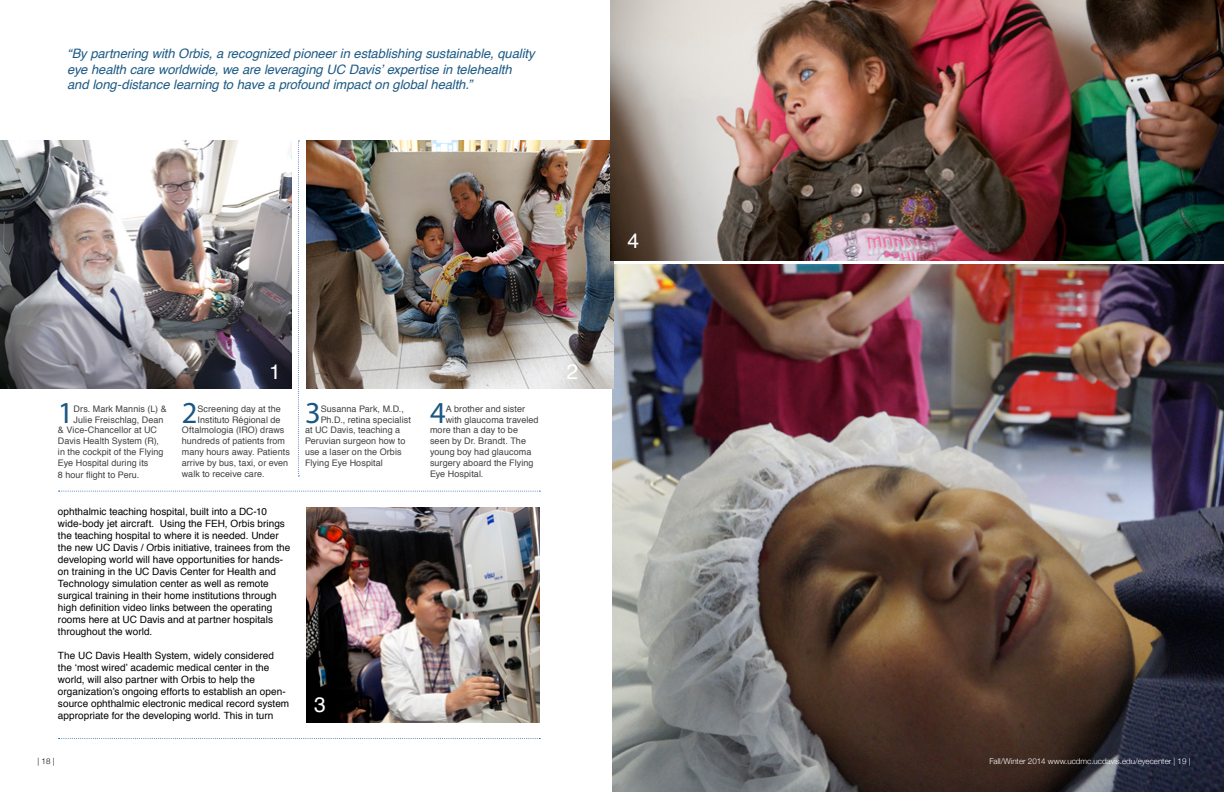
<style>
.page{position:relative;width:1224px;height:792px;background:#fff}
.page>*{position:absolute;margin:0;border:0;box-sizing:border-box;transform-origin:0 0}
.t1{font:30.6px "Myriad Pro";color:#1a5883}
.t2{font:21px "Helvetica";color:#fff}
.t3{font:italic 13px/15.6px "Helvetica";letter-spacing:-.005em;color:#1c5a85}
.t4{font:10px/12px "Helvetica";letter-spacing:.005em;color:#000}
.t5{font:9px "Helvetica";letter-spacing:.01em;color:#414042}
.t6{font:300 8px "Helvetica Neue";color:#fff}
.t7{font:300 8px "Helvetica Neue";color:#000}
</style>
<div class="page">
<img style="left:612px;top:264px;width:612px;height:528px">
<svg style="left:298px;top:141px;width:1px;height:335px"></svg>
<img style="left:306px;top:141px;width:307px;height:248px">
<img style="left:0;top:141px;width:292px;height:248px">
<img style="left:306px;top:508px;width:234px;height:215px">
<svg style="left:58px;top:491px;width:482px;height:1px"></svg>
<svg style="left:58px;top:738px;width:482px;height:1px"></svg>
<img style="left:611px;top:0;width:613px;height:261px">
<p class="t3" style="left:67px;top:46px;width:469px">“By partnering with Orbis, a recognized pioneer in establishing sustainable, quality eye health care worldwide, we are leveraging UC Davis’ expertise in telehealth and long-distance learning to have a profound impact on global health.”</p>
<h2 class="t2" style="left:269px;top:355px;width:13px">1</h2>
<h2 class="t2" style="left:566px;top:355px;width:13px">2</h2>
<h1 class="t1" style="left:182px;top:393px;width:17px">2</h1>
<p class="t5" style="left:198px;top:402px;width:85px">Screening day at the</p>
<h1 class="t1" style="left:58px;top:393px;width:17px">1</h1>
<p class="t5" style="left:74px;top:402px;width:95px">Drs. Mark Mannis (L) &amp;</p>
<p class="t5" style="left:198px;top:413px;width:85px">Instituto Régional de</p>
<p class="t5" style="left:182px;top:423px;width:104px">Oftalmologia (IRO) draws</p>
<p class="t5" style="left:182px;top:434px;width:105px">hundreds of patients from</p>
<p class="t5" style="left:182px;top:445px;width:109px">many hours away. Patients</p>
<p class="t5" style="left:182px;top:456px;width:108px">arrive by bus, taxi, or even</p>
<p class="t5" style="left:182px;top:467px;width:84px">walk to receive care.</p>
<p class="t4" style="left:58px;top:506px;width:234px">ophthalmic teaching hospital, built into a DC-10 wide-body jet aircraft. Using the FEH, Orbis brings the teaching hospital to where it is needed. Under the new UC Davis / Orbis initiative, trainees from the developing world will have opportunities for hands&shy;on training in the UC Davis Center for Health and Technology simulation center as well as remote surgical training in their home institutions through high definition video links between the operating rooms here at UC Davis and at partner hospitals throughout the world.</p>
<p class="t4" style="left:58px;top:650px;width:233px">The UC Davis Health System, widely considered the ‘most wired’ academic medical center in the world, will also partner with Orbis to help the organization’s ongoing efforts to establish an open&shy;source ophthalmic electronic medical record system appropriate for the developing world. This in turn</p>
<p class="t5" style="left:74px;top:413px;width:91px">Julie Freischlag, Dean</p>
<p class="t5" style="left:58px;top:423px;width:101px">&amp; Vice-Chancellor at UC</p>
<p class="t5" style="left:58px;top:434px;width:103px">Davis Health System (R),</p>
<p class="t5" style="left:58px;top:445px;width:107px">in the cockpit of the Flying</p>
<p class="t5" style="left:58px;top:456px;width:92px">Eye Hospital during its</p>
<p class="t5" style="left:58px;top:468px;width:83px">8 hour flight to Peru.</p>
<h1 class="t1" style="left:305px;top:393px;width:17px">3</h1>
<p class="t5" style="left:321px;top:402px;width:85px">Susanna Park, M.D.,</p>
<p class="t5" style="left:321px;top:413px;width:92px">Ph.D., retina specialist</p>
<p class="t5" style="left:305px;top:423px;width:97px">at UC Davis, teaching a</p>
<p class="t5" style="left:305px;top:434px;width:102px">Peruvian surgeon how to</p>
<p class="t5" style="left:305px;top:445px;width:98px">use a laser on the Orbis</p>
<p class="t5" style="left:305px;top:456px;width:79px">Flying Eye Hospital</p>
<h2 class="t2" style="left:314px;top:689px;width:13px">3</h2>
<h1 class="t1" style="left:430px;top:393px;width:17px">4</h1>
<p class="t5" style="left:446px;top:402px;width:81px">A brother and sister</p>
<p class="t5" style="left:446px;top:413px;width:94px">with glaucoma traveled</p>
<p class="t5" style="left:430px;top:423px;width:90px">more than a day to be</p>
<p class="t5" style="left:430px;top:434px;width:98px">seen by Dr. Brandt. The</p>
<p class="t5" style="left:430px;top:445px;width:103px">young boy had glaucoma</p>
<p class="t5" style="left:430px;top:456px;width:105px">surgery aboard the Flying</p>
<p class="t5" style="left:430px;top:467px;width:55px">Eye Hospital.</p>
<h2 class="t2" style="left:627px;top:224px;width:13px">4</h2>
<p class="t7" style="left:38px;top:754px;width:18px">| 18 |</p>
<p class="t6" style="left:989px;top:754px;width:203px">Fall/Winter 2014 www.ucdmc.ucdavis.edu/eyecenter | 19 |</p>
</div>
